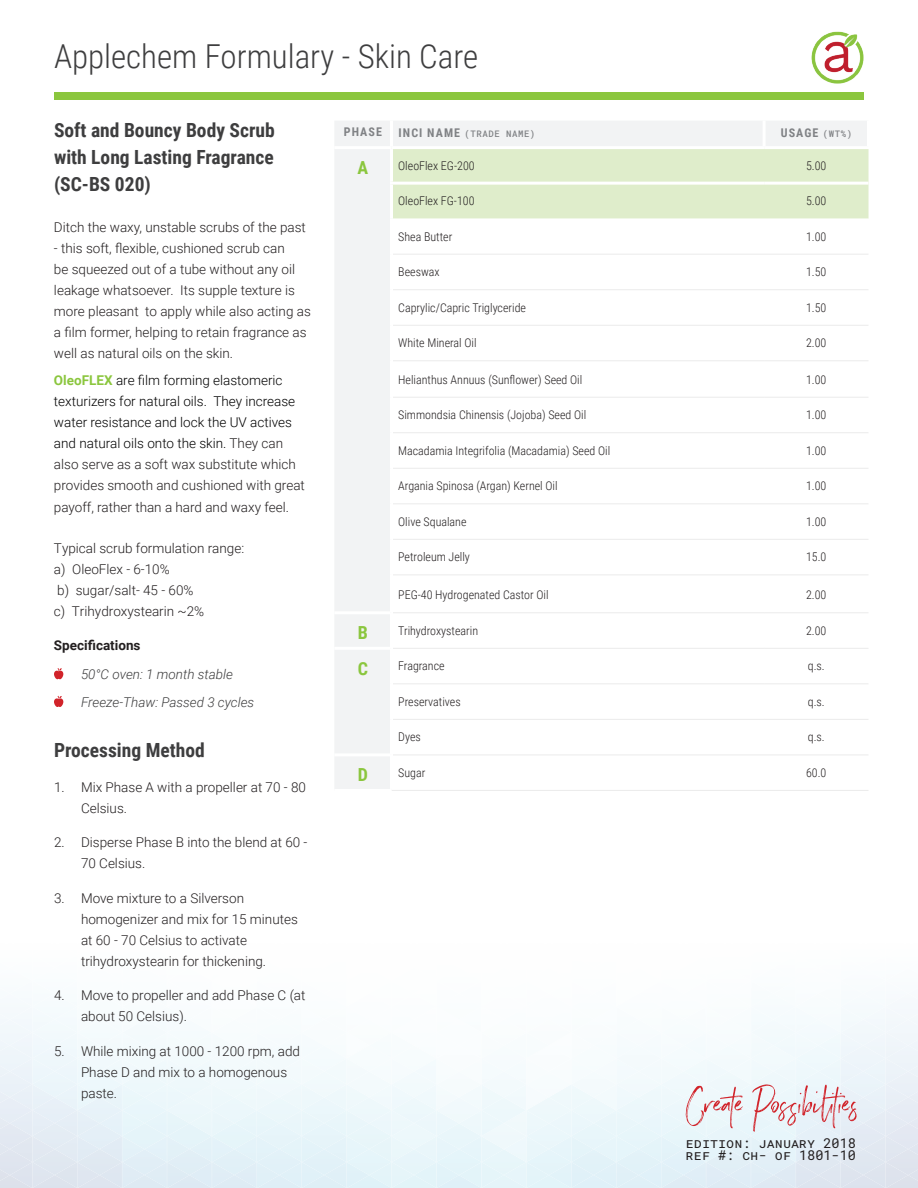
<style>
.page{position:relative;width:918px;height:1188px;background:#fff}
.page>*{position:absolute;margin:0;border:0;box-sizing:border-box;transform-origin:0 0}
.t1{font:300 33px "Roboto Condensed";color:#3e3e3f}
.t2{font:700 19.5px/27px "Roboto Condensed";color:#3e3e3f;text-align:justify}
.t3{font:700 18px "Roboto Condensed";color:#8bc63e}
.t4{font:300 13.5px/21px "Roboto";color:#231f20}
.t5{font:300 13.5px/21px "Roboto";color:#000}
.t6{font:italic 300 13.5px/27.8px "Roboto";color:#3e3e3f}
.t7{font:13.5px/12px "Roboto Mono";color:#231f20}
.t8{font:700 13.5px "Roboto";color:#231f20}
.t9{font:300 12px "Roboto Condensed";color:#231f20}
.t10{font:700 12px "Roboto Condensed";letter-spacing:.095em;color:#808285}
.t11{font:500 9px "Roboto Mono";letter-spacing:.06em;color:#808285}
.s1{font-weight:700;color:#8bc63e}
.s2{color:#231f20}
.s3{font-family:"Roboto Condensed";font-weight:700;font-size:12px}
.s4{font-family:"Roboto Mono";font-weight:500;font-size:9px}
</style>
<div class="page">
<div style="left:54px;top:92px;width:810px;height:8px;background:#8bc63e"></div>
<img style="left:811px;top:31px;width:53px;height:53px">
<svg style="left:54px;top:668px;width:10px;height:11px"></svg>
<svg style="left:54px;top:696px;width:10px;height:11px"></svg>
<svg style="left:335px;top:121px;width:533px;height:668px"></svg>
<svg style="left:393px;top:219px;width:475px;height:570px"></svg>
<svg style="left:393px;top:255px;width:475px;height:248px"></svg>
<hr style="left:393px;top:289px;width:371px;height:1px;background:#ebebeb">
<hr style="left:764px;top:289px;width:104px;height:1px;background:#ebebeb">
<hr style="left:393px;top:325px;width:371px;height:1px;background:#ebebeb">
<hr style="left:764px;top:325px;width:104px;height:1px;background:#ebebeb">
<hr style="left:393px;top:397px;width:371px;height:1px;background:#ebebeb">
<hr style="left:764px;top:397px;width:104px;height:1px;background:#ebebeb">
<hr style="left:393px;top:468px;width:371px;height:1px;background:#ebebeb">
<hr style="left:764px;top:468px;width:104px;height:1px;background:#ebebeb">
<hr style="left:393px;top:574px;width:371px;height:1px;background:#ebebeb">
<hr style="left:764px;top:574px;width:104px;height:1px;background:#ebebeb">
<hr style="left:867px;top:121px;width:3px;height:25px;background:#fff">
<hr style="left:390px;top:182px;width:374px;height:3px;background:#fff">
<hr style="left:764px;top:182px;width:104px;height:3px;background:#fff">
<hr style="left:763px;top:121px;width:3px;height:25px;background:#fff">
<hr style="left:764px;top:146px;width:106px;height:3px;background:#fff">
<hr style="left:764px;top:612px;width:104px;height:1px;background:#ebebeb">
<hr style="left:764px;top:648px;width:104px;height:1px;background:#ebebeb">
<hr style="left:393px;top:612px;width:371px;height:1px;background:#ebebeb">
<hr style="left:393px;top:648px;width:371px;height:1px;background:#ebebeb">
<hr style="left:393px;top:683px;width:371px;height:1px;background:#ebebeb">
<hr style="left:764px;top:683px;width:104px;height:1px;background:#ebebeb">
<hr style="left:393px;top:719px;width:371px;height:1px;background:#ebebeb">
<hr style="left:764px;top:719px;width:104px;height:1px;background:#ebebeb">
<hr style="left:393px;top:755px;width:371px;height:1px;background:#ebebeb">
<hr style="left:764px;top:755px;width:104px;height:1px;background:#ebebeb">
<hr style="left:393px;top:360px;width:371px;height:1px;background:#ebebeb">
<hr style="left:764px;top:360px;width:104px;height:1px;background:#ebebeb">
<hr style="left:393px;top:432px;width:371px;height:1px;background:#ebebeb">
<hr style="left:764px;top:432px;width:104px;height:1px;background:#ebebeb">
<hr style="left:390px;top:121px;width:3px;height:25px;background:#fff">
<hr style="left:393px;top:503px;width:371px;height:1px;background:#ebebeb">
<hr style="left:764px;top:503px;width:104px;height:1px;background:#ebebeb">
<hr style="left:393px;top:539px;width:371px;height:1px;background:#ebebeb">
<hr style="left:764px;top:539px;width:104px;height:1px;background:#ebebeb">
<hr style="left:393px;top:254px;width:371px;height:1px;background:#ebebeb">
<hr style="left:764px;top:254px;width:104px;height:1px;background:#ebebeb">
<hr style="left:334px;top:647px;width:56px;height:3px;background:#fff">
<hr style="left:334px;top:753px;width:56px;height:3px;background:#fff">
<hr style="left:334px;top:611px;width:56px;height:3px;background:#fff">
<hr style="left:392px;top:790px;width:372px;height:1px;background:#ebebeb">
<hr style="left:764px;top:790px;width:104px;height:1px;background:#ebebeb">
<hr style="left:390px;top:149px;width:3px;height:33px;background:#fff">
<hr style="left:390px;top:185px;width:3px;height:34px;background:#fff">
<hr style="left:390px;top:219px;width:3px;height:35px;background:#fff">
<hr style="left:390px;top:254px;width:3px;height:36px;background:#fff">
<hr style="left:390px;top:290px;width:3px;height:35px;background:#fff">
<hr style="left:390px;top:325px;width:3px;height:36px;background:#fff">
<hr style="left:390px;top:361px;width:3px;height:36px;background:#fff">
<hr style="left:390px;top:397px;width:3px;height:36px;background:#fff">
<hr style="left:390px;top:433px;width:3px;height:35px;background:#fff">
<hr style="left:390px;top:468px;width:3px;height:36px;background:#fff">
<hr style="left:390px;top:504px;width:3px;height:35px;background:#fff">
<hr style="left:390px;top:539px;width:3px;height:36px;background:#fff">
<hr style="left:390px;top:575px;width:3px;height:38px;background:#fff">
<hr style="left:390px;top:613px;width:3px;height:35px;background:#fff">
<hr style="left:390px;top:648px;width:3px;height:36px;background:#fff">
<hr style="left:390px;top:684px;width:3px;height:35px;background:#fff">
<hr style="left:390px;top:719px;width:3px;height:36px;background:#fff">
<hr style="left:390px;top:755px;width:3px;height:34px;background:#fff">
<hr style="left:334px;top:146px;width:57px;height:3px;background:#fff">
<hr style="left:392px;top:146px;width:372px;height:3px;background:#fff">
<svg style="left:0;top:1010px;width:918px;height:178px"></svg>
<h1 class="t1" style="left:54px;top:33px;width:426px">Applechem Formulary - Skin Care</h1>
<h2 class="t2" style="left:54px;top:116px;width:222px">Soft and Bouncy Body Scrub with Long Lasting Fragrance (SC-BS 020)</h2>
<p class="t4" style="left:54px;top:216px;width:253px">Ditch the waxy, unstable scrubs of the past</p>
<p class="t4" style="left:54px;top:237px;width:258px">- this soft, flexible, cushioned scrub can<br>be squeezed out of a tube without any oil leakage whatsoever. Its supple texture is more pleasant to apply while also acting as a film former, helping to retain fragrance as well as natural oils on the skin.</p>
<p class="t5" style="left:54px;top:369px;width:252px"><span class="s1">OleoFLEX</span> are film forming elastomeric texturizers for natural oils. They increase water resistance and lock the UV actives and natural oils onto the skin. <span class="s2">They can also serve as a soft wax substitute which provides smooth and cushioned with great</span></p>
<p class="t4" style="left:54px;top:496px;width:237px">payoff, rather than a hard and waxy feel.</p>
<p class="t4" style="left:54px;top:537px;width:192px">Typical scrub formulation range: a) OleoFlex - 6-10%<br>b) sugar/salt- 45 - 60%<br>c) Trihydroxystearin ~2%</p>
<p class="t8" style="left:54px;top:636px;width:88px">Specifications</p>
<p class="t6" style="left:81px;top:660px;width:175px">50°C oven: 1 month stable<br>Freeze-Thaw: Passed 3 cycles</p>
<h2 class="t2" style="left:54px;top:736px;width:152px">Processing Method</h2>
<p class="t4" style="left:81px;top:776px;width:227px;text-indent:-27px">1. Mix Phase A with a propeller at 70 - 80<br>Celsius.</p>
<p class="t4" style="left:81px;top:832px;width:228px;text-indent:-27px">2. Disperse Phase B into the blend at 60 -<br>70 Celsius.</p>
<p class="t4" style="left:81px;top:887px;width:218px;text-indent:-27px">3. Move mixture to a Silverson homogenizer and mix for 15 minutes at 60 - 70 Celsius to activate trihydroxystearin for thickening.</p>
<p class="t4" style="left:81px;top:985px;width:226px;text-indent:-27px">4. Move to propeller and add Phase C (at about 50 Celsius).</p>
<p class="t4" style="left:81px;top:1040px;width:221px;text-indent:-27px">5. While mixing at 1000 - 1200 rpm, add<br>Phase D and mix to a homogenous paste.</p>
<p class="t10" style="left:344px;top:124px;width:40px">PHASE</p>
<p class="t11" style="left:398px;top:127px;width:138px"><span class="s3">INCI NAME</span> (TRADE NAME)</p>
<p class="t10" style="left:781px;top:124px;width:73px">USAGE <span class="s4">(WT%)</span></p>
<h3 class="t3" style="left:358px;top:155px;width:12px">A</h3>
<p class="t9" style="left:398px;top:157px;width:78px">OleoFlex EG-200</p>
<p class="t9" style="left:806px;top:157px;width:22px">5.00</p>
<p class="t9" style="left:398px;top:192px;width:78px">OleoFlex FG-100</p>
<p class="t9" style="left:806px;top:192px;width:22px">5.00</p>
<p class="t9" style="left:398px;top:228px;width:56px">Shea Butter</p>
<p class="t9" style="left:806px;top:228px;width:22px">1.00</p>
<p class="t9" style="left:398px;top:264px;width:43px">Beeswax</p>
<p class="t9" style="left:806px;top:264px;width:22px">1.50</p>
<p class="t9" style="left:398px;top:299px;width:129px">Caprylic/Capric Triglyceride</p>
<p class="t9" style="left:806px;top:299px;width:22px">1.50</p>
<p class="t9" style="left:398px;top:335px;width:80px">White Mineral Oil</p>
<p class="t9" style="left:806px;top:335px;width:22px">2.00</p>
<p class="t9" style="left:398px;top:371px;width:186px">Helianthus Annuus (Sunflower) Seed Oil</p>
<p class="t9" style="left:806px;top:371px;width:22px">1.00</p>
<p class="t9" style="left:398px;top:407px;width:190px">Simmondsia Chinensis (Jojoba) Seed Oil</p>
<p class="t9" style="left:806px;top:407px;width:22px">1.00</p>
<p class="t9" style="left:398px;top:442px;width:213px">Macadamia Integrifolia (Macadamia) Seed Oil</p>
<p class="t9" style="left:806px;top:442px;width:22px">1.00</p>
<p class="t9" style="left:398px;top:478px;width:161px">Argania Spinosa (Argan) Kernel Oil</p>
<p class="t9" style="left:806px;top:478px;width:22px">1.00</p>
<p class="t9" style="left:398px;top:513px;width:70px">Olive Squalane</p>
<p class="t9" style="left:806px;top:513px;width:22px">1.00</p>
<p class="t9" style="left:398px;top:549px;width:73px">Petroleum Jelly</p>
<p class="t9" style="left:806px;top:549px;width:22px">15.0</p>
<p class="t9" style="left:398px;top:587px;width:152px">PEG-40 Hydrogenated Castor Oil</p>
<p class="t9" style="left:806px;top:587px;width:22px">2.00</p>
<h3 class="t3" style="left:358px;top:620px;width:12px">B</h3>
<p class="t9" style="left:398px;top:622px;width:81px">Trihydroxystearin</p>
<p class="t9" style="left:806px;top:622px;width:22px">2.00</p>
<h3 class="t3" style="left:358px;top:656px;width:12px">C</h3>
<p class="t9" style="left:398px;top:658px;width:48px">Fragrance</p>
<p class="t9" style="left:808px;top:658px;width:18px">q.s.</p>
<p class="t9" style="left:398px;top:693px;width:64px">Preservatives</p>
<p class="t9" style="left:808px;top:693px;width:18px">q.s.</p>
<p class="t9" style="left:398px;top:729px;width:24px">Dyes</p>
<p class="t9" style="left:808px;top:729px;width:18px">q.s.</p>
<h3 class="t3" style="left:358px;top:762px;width:12px">D</h3>
<p class="t9" style="left:398px;top:764px;width:29px">Sugar</p>
<p class="t9" style="left:806px;top:764px;width:22px">60.0</p>
<p class="t7" style="left:686px;top:1137px;width:172px">Edition: January 2018<br>Ref #: CH- OF</p>
<p class="t7" style="left:799px;top:1149px;width:58px">1801-10</p>
</div>
